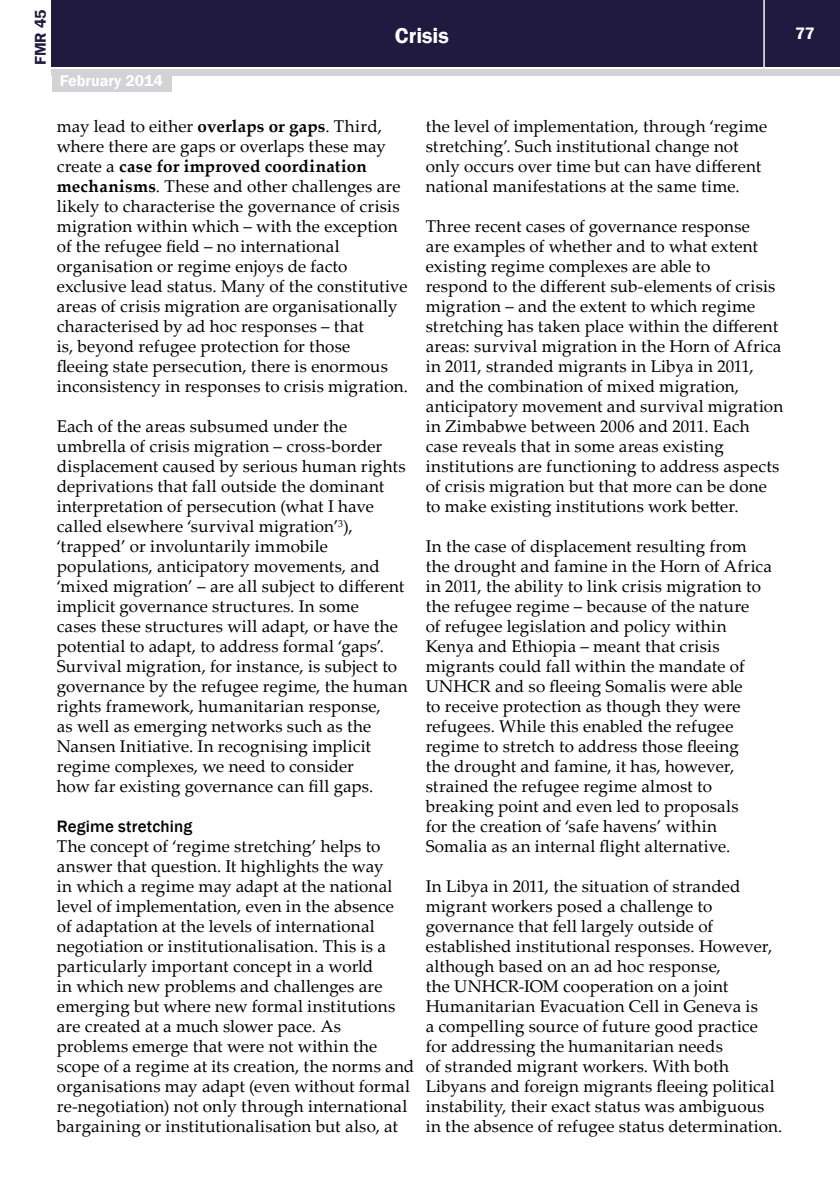
<style>
.page{position:relative;width:840px;height:1191px;background:#fff}
.page>*{position:absolute;margin:0;border:0;box-sizing:border-box;transform-origin:0 0}
.t1{font:600 22px "Franklin Gothic";color:#fff}
.t2{font:17px/20px "Palatino Linotype";letter-spacing:.01em;color:#000}
.t3{font:500 17px "Franklin Gothic";letter-spacing:.005em;color:#000}
.t4{font:600 17px "Franklin Gothic";color:#fff}
.t5{font:600 16px "Franklin Gothic";color:#fff}
.t6{font:600 16px "Franklin Gothic";color:#211a40}
.s1{font-weight:700}
</style>
<div class="page">
<div style="left:52px;top:0;width:787px;height:66px;background:#211a40"></div>
<div style="left:52px;top:69px;width:787px;height:6px;background:#d1d3d4"></div>
<hr style="left:763px;top:0;width:1px;height:68px;background:#fff">
<div style="left:52px;top:74px;width:119px;height:18px;background:#d1d3d4"></div>
<p class="t6" style="left:31px;top:65px;width:57px;rotate:-90deg">FMR 45</p>
<p class="t1" style="left:394px;top:22px;width:55px">Crisis</p>
<p class="t4" style="left:794px;top:23px;width:21px">77</p>
<p class="t5" style="left:60px;top:71px;width:105px">February 2014</p>
<p class="t2" style="left:57px;top:116px;width:352px">may lead to either <span class="s1">overlaps or gaps</span>. Third, where there are gaps or overlaps these may create a <span class="s1">case for improved coordination mechanisms</span>. These and other challenges are likely to characterise the governance of crisis migration within which – with the exception of the refugee field – no international organisation or regime enjoys de facto exclusive lead status. Many of the constitutive areas of crisis migration are organisationally characterised by ad hoc responses – that<br>is, beyond refugee protection for those<br>fleeing state persecution, there is enormous inconsistency in responses to crisis migration.</p>
<p class="t2" style="left:57px;top:415px;width:352px">Each of the areas subsumed under the umbrella of crisis migration – cross-border displacement caused by serious human rights deprivations that fall outside the dominant interpretation of persecution (what I have called elsewhere ‘survival migration’<sup>3</sup>), ‘trapped’ or involuntarily immobile populations, anticipatory movements, and ‘mixed migration’ – are all subject to different implicit governance structures. In some<br>cases these structures will adapt, or have the potential to adapt, to address formal ‘gaps’.<br>Survival migration, for instance, is subject to governance by the refugee regime, the human rights framework, humanitarian response,<br>as well as emerging networks such as the Nansen Initiative. In recognising implicit regime complexes, we need to consider<br>how far existing governance can fill gaps.</p>
<p class="t3" style="left:57px;top:816px;width:137px">Regime stretching</p>
<p class="t2" style="left:57px;top:835px;width:359px">The concept of ‘regime stretching’ helps to answer that question. It highlights the way<br>in which a regime may adapt at the national level of implementation, even in the absence<br>of adaptation at the levels of international negotiation or institutionalisation. This is a particularly important concept in a world<br>in which new problems and challenges are emerging but where new formal institutions are created at a much slower pace. As problems emerge that were not within the scope of a regime at its creation, the norms and organisations may adapt (even without formal re-negotiation) not only through international bargaining or institutionalisation but also, at</p>
<p class="t2" style="left:425px;top:115px;width:343px">the level of implementation, through ‘regime stretching’. Such institutional change not only occurs over time but can have different national manifestations at the same time.</p>
<p class="t2" style="left:425px;top:215px;width:359px">Three recent cases of governance response<br>are examples of whether and to what extent existing regime complexes are able to<br>respond to the different sub-elements of crisis migration – and the extent to which regime stretching has taken place within the different areas: survival migration in the Horn of Africa in 2011, stranded migrants in Libya in 2011, and the combination of mixed migration, anticipatory movement and survival migration in Zimbabwe between 2006 and 2011. Each case reveals that in some areas existing institutions are functioning to address aspects of crisis migration but that more can be done to make existing institutions work better.</p>
<p class="t2" style="left:425px;top:535px;width:347px">In the case of displacement resulting from the drought and famine in the Horn of Africa in 2011, the ability to link crisis migration to the refugee regime – because of the nature<br>of refugee legislation and policy within Kenya and Ethiopia – meant that crisis migrants could fall within the mandate of UNHCR and so fleeing Somalis were able<br>to receive protection as though they were refugees. While this enabled the refugee regime to stretch to address those fleeing<br>the drought and famine, it has, however, strained the refugee regime almost to breaking point and even led to proposals<br>for the creation of ‘safe havens’ within Somalia as an internal flight alternative.</p>
<p class="t2" style="left:425px;top:875px;width:358px">In Libya in 2011, the situation of stranded migrant workers posed a challenge to governance that fell largely outside of established institutional responses. However, although based on an ad hoc response,<br>the UNHCR-IOM cooperation on a joint Humanitarian Evacuation Cell in Geneva is<br>a compelling source of future good practice for addressing the humanitarian needs<br>of stranded migrant workers. With both Libyans and foreign migrants fleeing political instability, their exact status was ambiguous in the absence of refugee status determination.</p>
</div>
